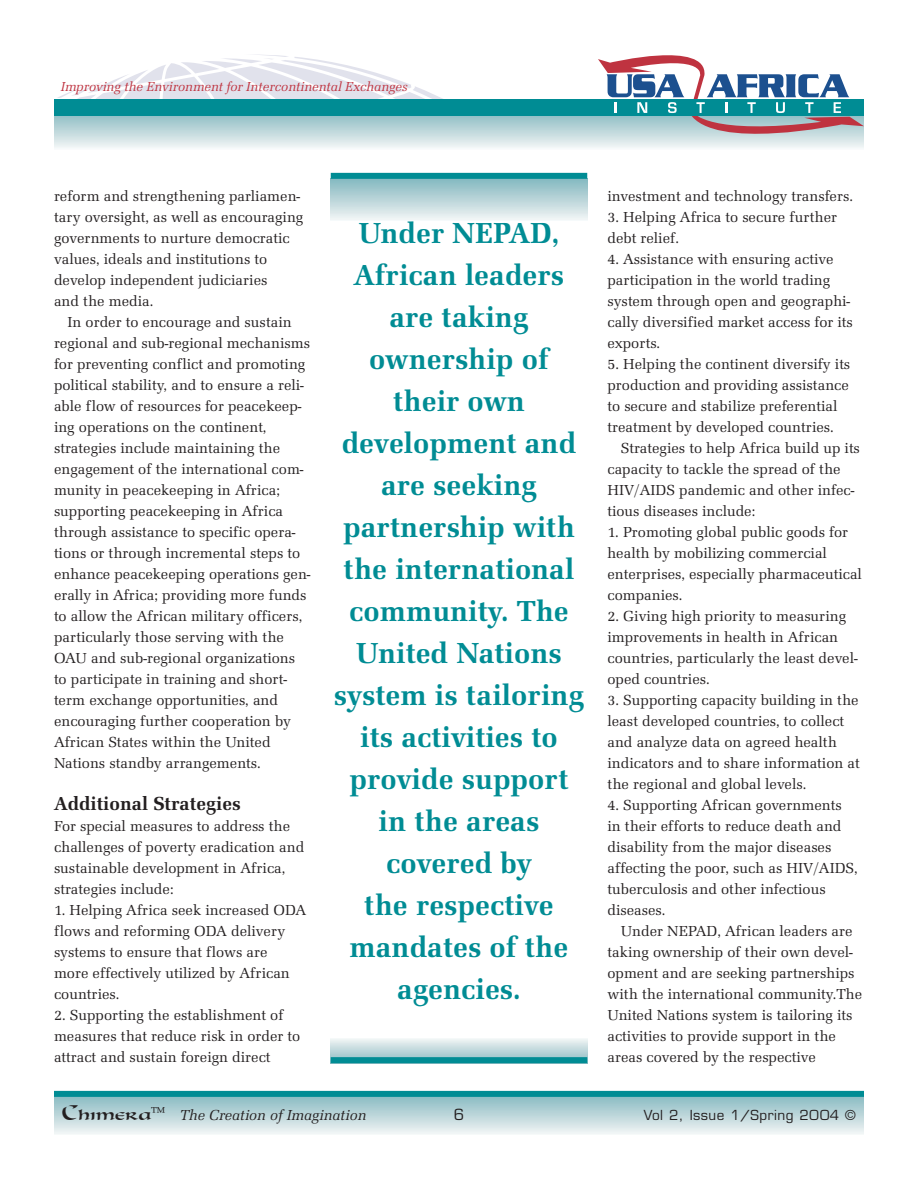
<style>
.page{position:relative;width:918px;height:1188px;background:#fff}
.page>*{position:absolute;margin:0;border:0;box-sizing:border-box;transform-origin:0 0}
.t1{font:700 30px/42px "URW Latino T";color:#008c94;text-align:center}
.t2{font:700 19.5px "URW Latino T";color:#231f20}
.t3{font:15px/21px "URW Latino T";color:#231f20}
.t4{font:italic 15px "URW Latino T";color:#231f20}
.t5{font:15px "Eurostile";color:#231f20}
.t6{font:italic 13.5px "URW Latino T";color:#bf3340}
.t7{font:13.5px "Eurostile";letter-spacing:.035em;color:#231f20}
.s1{font-family:"Carinthia Demo";font-style:normal;font-size:21px}
</style>
<div class="page">
<svg style="left:58px;top:54px;width:385px;height:45px"></svg>
<svg style="left:54px;top:116px;width:544px;height:32px;background:#c2dadd"></svg>
<div style="left:54px;top:99px;width:810px;height:17px;background:#008c94"></div>
<svg style="left:598px;top:55px;width:266px;height:93px"></svg>
<div style="left:54px;top:1094px;width:810px;height:40px;background:linear-gradient(to bottom,#84b8bf,#eef2f3)"></div>
<div style="left:54px;top:1091px;width:810px;height:6px;background:#008c94"></div>
<div style="left:331px;top:179px;width:256px;height:41px;background:linear-gradient(to bottom,#85b8c0,#f0f3f4)"></div>
<div style="left:331px;top:173px;width:256px;height:6px;background:#008c94"></div>
<svg style="left:331px;top:1039px;width:256px;height:18px;background:#c9dde0"></svg>
<div style="left:331px;top:1057px;width:256px;height:6px;background:#008c94"></div>
<p class="t6" style="left:61px;top:81px;width:349px">Improving the Environment for Intercontinental Exchanges</p>
<p class="t3" style="left:54px;top:187px;width:251px">reform and strengthening parliamen&shy;tary oversight, as well as encouraging governments to nurture democratic values, ideals and institutions to develop independent judiciaries<br>and the media.</p>
<p class="t3" style="left:54px;top:313px;width:258px;text-indent:13px">In order to encourage and sustain regional and sub-regional mechanisms for preventing conflict and promoting political stability, and to ensure a reli&shy;able flow of resources for peacekeep&shy;ing operations on the continent, strategies include maintaining the engagement of the international com&shy;munity in peacekeeping in Africa; supporting peacekeeping in Africa through assistance to specific opera&shy;tions or through incremental steps to enhance peacekeeping operations gen&shy;erally in Africa; providing more funds to allow the African military officers, particularly those serving with the OAU and sub-regional organizations to participate in training and short&shy;term exchange opportunities, and encouraging further cooperation by African States within the United Nations standby arrangements.</p>
<h2 class="t2" style="left:54px;top:794px;width:188px">Additional Strategies</h2>
<p class="t3" style="left:54px;top:817px;width:252px">For special measures to address the challenges of poverty eradication and sustainable development in Africa, strategies include:</p>
<p class="t3" style="left:54px;top:901px;width:254px">1. Helping Africa seek increased ODA flows and reforming ODA delivery systems to ensure that flows are<br>more effectively utilized by African countries.</p>
<p class="t3" style="left:54px;top:1006px;width:248px">2. Supporting the establishment of measures that reduce risk in order to attract and sustain foreign direct</p>
<p class="t1" style="left:334px;top:214px;width:252px">Under NEPAD,<br>African leaders are taking ownership of their own development and are seeking partnership with the international community. The<br>United Nations system is tailoring its activities to provide support in the areas covered by<br>the respective mandates of the agencies.</p>
<p class="t3" style="left:607px;top:187px;width:247px">investment and technology transfers.</p>
<p class="t3" style="left:607px;top:208px;width:231px">3. Helping Africa to secure further debt relief.</p>
<p class="t3" style="left:607px;top:250px;width:247px">4. Assistance with ensuring active participation in the world trading system through open and geographi&shy;cally diversified market access for its exports.</p>
<p class="t3" style="left:607px;top:355px;width:244px">5. Helping the continent diversify its production and providing assistance to secure and stabilize preferential treatment by developed countries.</p>
<p class="t3" style="left:607px;top:439px;width:254px;text-indent:14px">Strategies to help Africa build up its capacity to tackle the spread of the HIV/AIDS pandemic and other infec&shy;tious diseases include:</p>
<p class="t3" style="left:607px;top:523px;width:256px">1. Promoting global public goods for health by mobilizing commercial enterprises, especially pharmaceutical companies.</p>
<p class="t3" style="left:607px;top:607px;width:252px">2. Giving high priority to measuring improvements in health in African countries, particularly the least devel&shy;oped countries.</p>
<p class="t3" style="left:607px;top:691px;width:254px">3. Supporting capacity building in the least developed countries, to collect and analyze data on agreed health indicators and to share information at the regional and global levels.</p>
<p class="t3" style="left:607px;top:796px;width:252px">4. Supporting African governments in their efforts to reduce death and disability from the major diseases affecting the poor, such as HIV/AIDS, tuberculosis and other infectious diseases.</p>
<p class="t3" style="left:607px;top:922px;width:256px;text-indent:13px">Under NEPAD, African leaders are taking ownership of their own devel&shy;opment and are seeking partnerships with the international community.The United Nations system is tailoring its activities to provide support in the areas covered by the respective</p>
<p class="t4" style="left:62px;top:1108px;width:306px"><span class="s1">Chimera</span><sup>™</sup> The Creation of Imagination</p>
<p class="t5" style="left:454px;top:1109px;width:12px">6</p>
<p class="t7" style="left:644px;top:1110px;width:213px">Vol 2, Issue 1/Spring 2004 ©</p>
</div>
